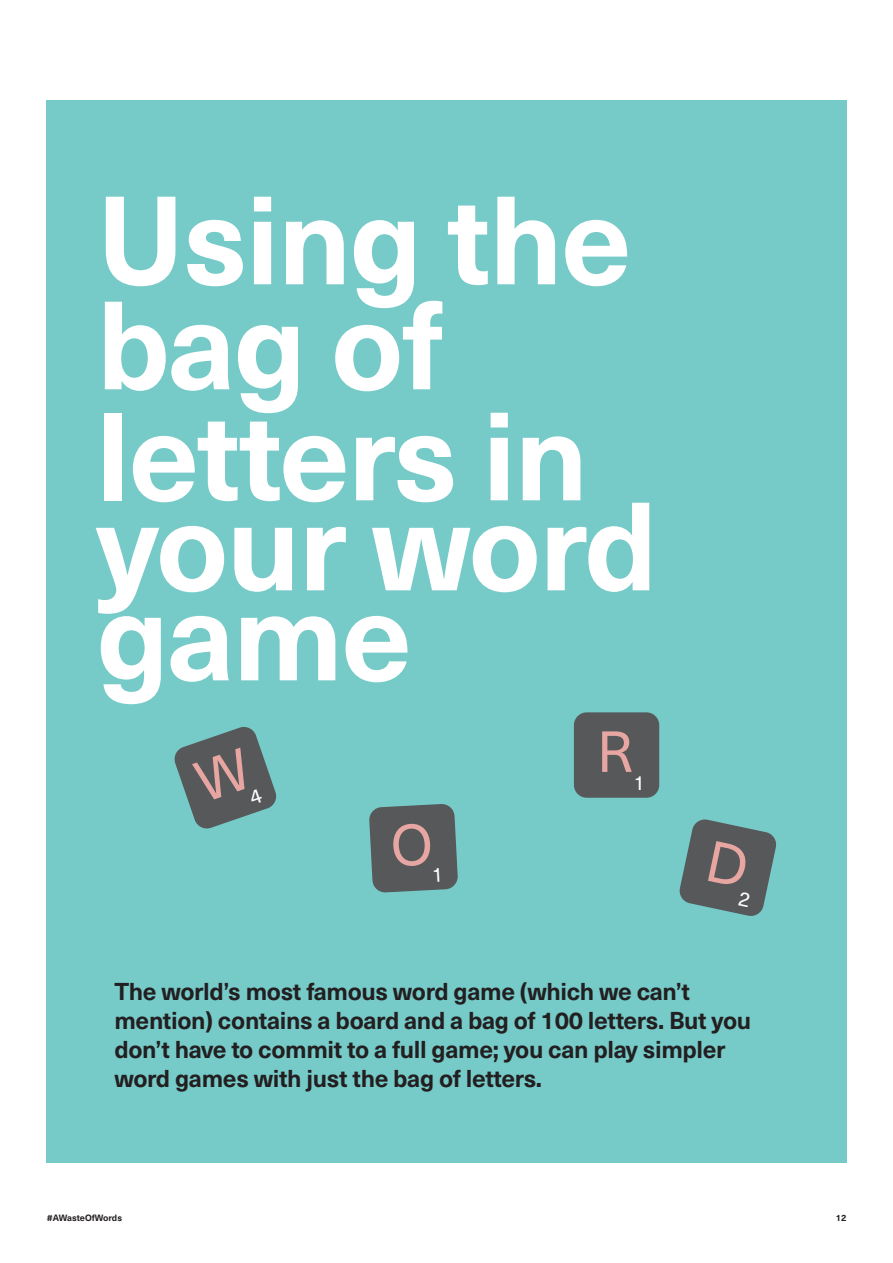
<style>
.page{position:relative;width:893px;height:1263px;background:#fff}
.page>*{position:absolute;margin:0;border:0;box-sizing:border-box;transform-origin:0 0}
.t1{font:700 123px/108px "Neue Haas Unica Pro";letter-spacing:-.015em;color:#fff}
.t2{font:57px "Neue Haas Unica Pro";color:#e7a6a2}
.t3{font:700 24px/28.8px "Neue Haas Unica Pro";letter-spacing:-.015em;color:#231f20}
.t4{font:20.25px "Neue Haas Unica Pro";color:#fff}
.t5{font:700 9px "Neue Haas Unica Pro";color:#231f20}
</style>
<div class="page">
<div style="left:46px;top:100px;width:801px;height:1062px;background:#76cbc9"></div>
<div style="left:574px;top:712px;width:85px;height:86px;background:#57585a;border-radius:13px"></div>
<svg style="left:679px;top:819px;width:97px;height:97px"></svg>
<svg style="left:369px;top:804px;width:89px;height:89px;background:#5a6364"></svg>
<svg style="left:174px;top:727px;width:103px;height:102px"></svg>
<p class="t1" style="left:96px;top:188px;width:536px">Using the bag of letters in</p>
<p class="t1" style="left:96px;top:503px;width:563px;line-height:90px">your word game</p>
<h2 class="t2" style="left:597px;top:718px;width:38px">R</h2>
<p class="t4" style="left:634px;top:770px;width:13px">1</p>
<p class="t3" style="left:114px;top:978px;width:638px">The world’s most famous word game (which we can’t mention) contains a board and a bag of 100 letters. But you don’t have to commit to a full game; you can play simpler word games with just the bag of letters.</p>
<p class="t5" style="left:47px;top:1212px;width:77px">#AWasteOfWords</p>
<p class="t5" style="left:836px;top:1212px;width:12px">12</p>
</div>
